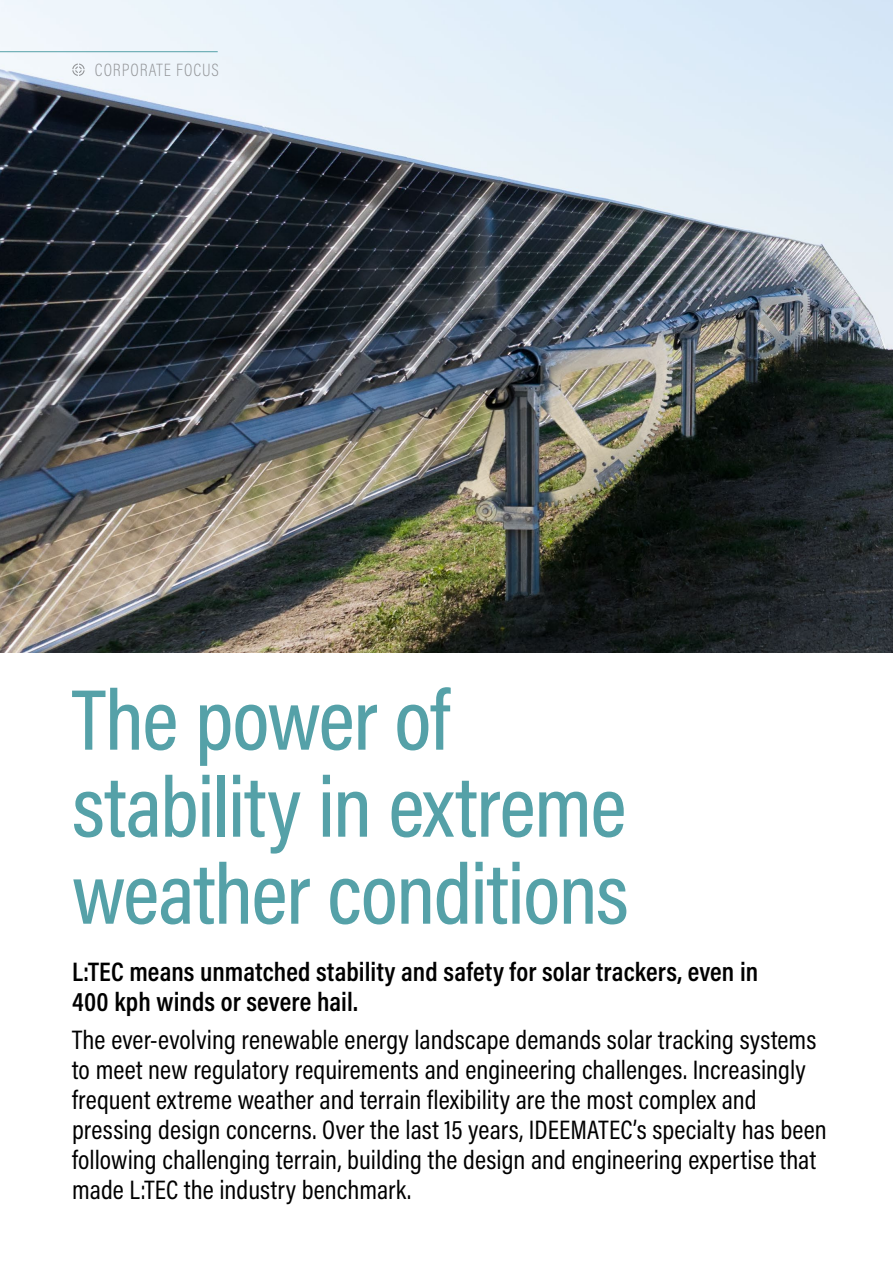
<style>
.page{position:relative;width:893px;height:1263px;background:#fff}
.page>*{position:absolute;margin:0;border:0;box-sizing:border-box;transform-origin:0 0}
.t1{font:500 87px/87px "Acumin Pro Cond";letter-spacing:-.015em;color:#55a1a8}
.t2{font:27px/30px "Acumin Pro Cond";letter-spacing:.005em;color:#000}
.t3{font:600 27px/30px "Acumin Pro Cond";letter-spacing:.005em;color:#000}
.t4{font:200 18px "Acumin Pro Cond";letter-spacing:.055em;color:#939598}
</style>
<div class="page">
<img style="left:0;top:0;width:893px;height:653px">
<hr style="left:0;top:51px;width:218px;height:1px;background:#55a1a8">
<svg style="left:72px;top:64px;width:13px;height:12px"></svg>
<p class="t4" style="left:95px;top:58px;width:125px">CORPORATE FOCUS</p>
<h1 class="t1" style="left:72px;top:674px;width:558px">The power of stability in extreme weather conditions</h1>
<p class="t3" style="left:72px;top:956px;width:688px">L:TEC means unmatched stability and safety for solar trackers, even in<br>400 kph winds or severe hail.</p>
<p class="t2" style="left:72px;top:1024px;width:756px">The ever-evolving renewable energy landscape demands solar tracking systems to meet new regulatory requirements and engineering challenges. Increasingly frequent extreme weather and terrain flexibility are the most complex and pressing design concerns. Over the last 15 years, IDEEMATEC’s specialty has been following challenging terrain, building the design and engineering expertise that made L:TEC the industry benchmark.</p>
</div>
